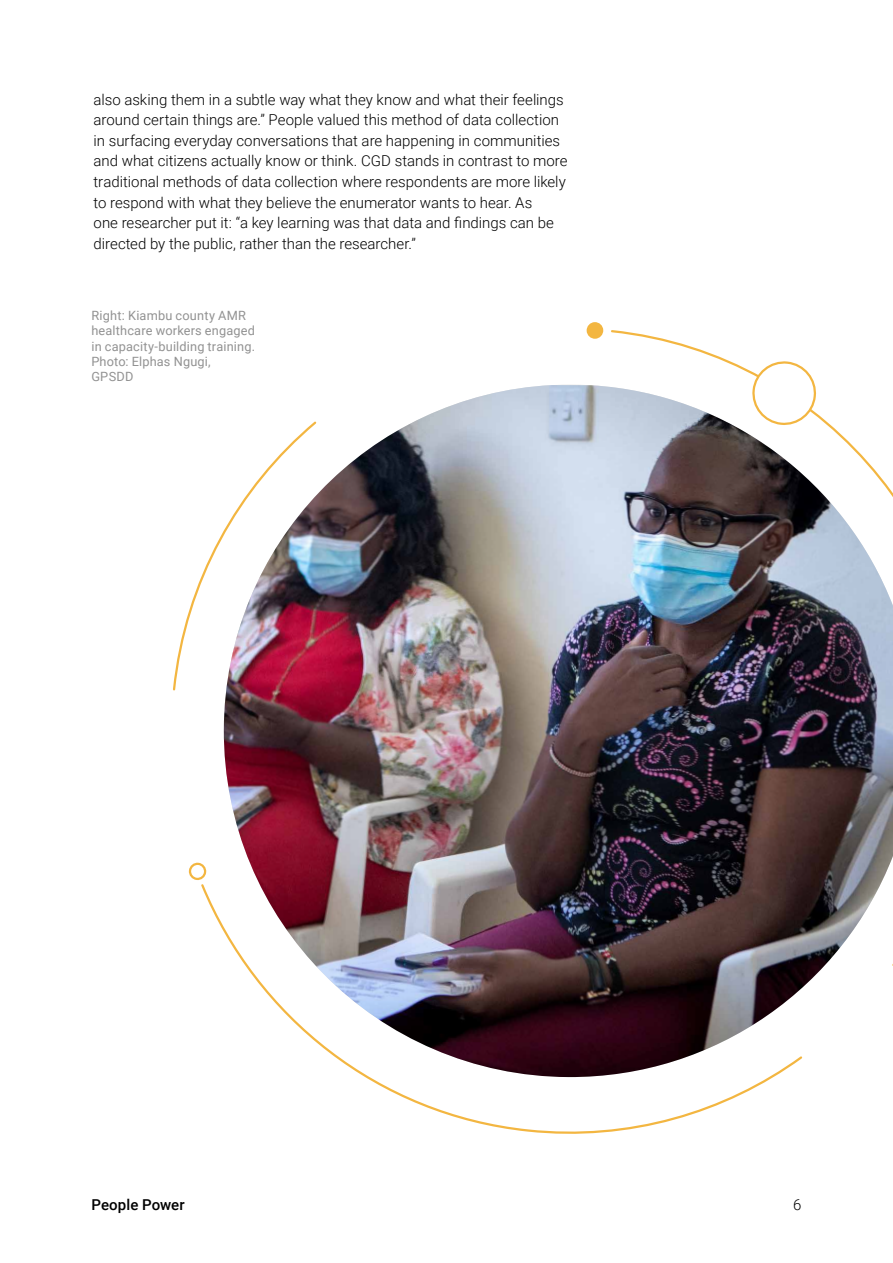
<style>
.page{position:relative;width:893px;height:1263px;background:#fff}
.page>*{position:absolute;margin:0;border:0;box-sizing:border-box;transform-origin:0 0}
.t1{font:300 15px/20.5px "Roboto";color:#000}
.t2{font:500 15px "Roboto";letter-spacing:.005em;color:#000}
.t3{font:12.75px/15.3px "Roboto";letter-spacing:.015em;color:#929292}
</style>
<div class="page">
<img style="left:223px;top:385px;width:600px;height:601px">
<img style="left:201px;top:882px;width:603px;height:252px">
<div style="left:188px;top:862px;width:19px;height:18px;border:2px solid #f3b641;border-radius:7px"></div>
<img style="left:610px;top:330px;width:283px;height:638px">
<svg style="left:749px;top:358px;width:68px;height:70px"></svg>
<img style="left:173px;top:419px;width:145px;height:273px">
<div style="left:586px;top:322px;width:17px;height:17px;background:#f3b641;border-radius:50%"></div>
<p class="t1" style="left:94px;top:89px;width:476px">also asking them in a subtle way what they know and what their feelings around certain things are.” People valued this method of data collection in surfacing everyday conversations that are happening in communities and what citizens actually know or think. CGD stands in contrast to more traditional methods of data collection where respondents are more likely to respond with what they believe the enumerator wants to hear. As<br>one researcher put it: “a key learning was that data and findings can be directed by the public, rather than the researcher.”</p>
<p class="t3" style="left:91px;top:307px;width:165px">Right: Kiambu county AMR healthcare workers engaged in capacity-building training.<br>Photo: Elphas Ngugi,<br>GPSDD</p>
<p class="t2" style="left:91px;top:1194px;width:95px">People Power</p>
<p class="t1" style="left:793px;top:1194px;width:10px">6</p>
</div>
